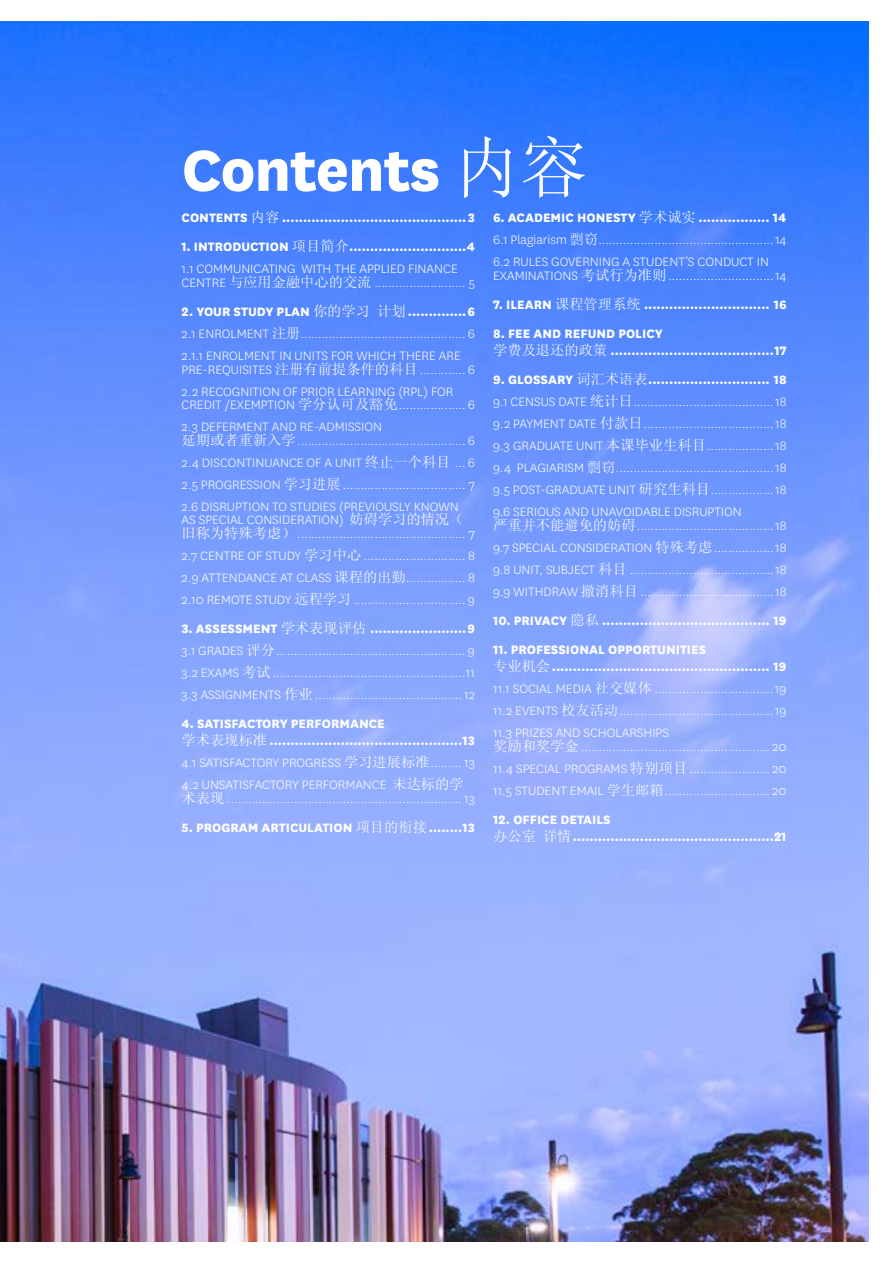
<style>
.page{position:relative;width:893px;height:1263px;background:#fff}
.page>*{position:absolute;margin:0;border:0;box-sizing:border-box;transform-origin:0 0}
.t1{font:800 67.5px "National";letter-spacing:-.015em;color:#fff}
.t2{font:300 14.25px/22px "National";color:#fff;text-align:justify}
.t3{font:800 14.25px/17.1px "National";color:#fff}
.s1{font-family:"Sim Sun";font-weight:400}
.s2{font-weight:300}
.s3{font-weight:800}
</style>
<div class="page">
<img style="left:0;top:21px;width:869px;height:1221px">
<h1 class="t1" style="left:182px;top:121px;width:407px">Contents <span class="s1">内容</span></h1>
<p class="t3" style="left:182px;top:208px;width:295px">CONTENTS <span class="s1">内容</span> ............................................3</p>
<p class="t3" style="left:182px;top:235px;width:295px;line-height:22px">1. INTRODUCTION <span class="s1">项目简介</span>............................4<br><span class="s2">1.1 COMMUNICATING WITH THE APPLIED FINANCE</span></p>
<p class="t2" style="left:182px;top:271px;width:295px">CENTRE <span class="s1">与应用金融中心的交流</span> .......................... 5</p>
<p class="t2" style="left:182px;top:300px;width:295px"><span class="s3">2. YOUR STUDY PLAN</span> <span class="s1">你的学习 计划</span><span class="s3">..............6<br></span>2.1 ENROLMENT <span class="s1">注册</span>............................................... 6<br>2.1.1 ENROLMENT IN UNITS FOR WHICH THERE ARE</p>
<p class="t2" style="left:182px;top:358px;width:295px">PRE-REQUISITES <span class="s1">注册有前提条件的科目</span> ............. 6<br>2.2 RECOGNITION OF PRIOR LEARNING (RPL) FOR</p>
<p class="t2" style="left:182px;top:393px;width:295px">CREDIT /EXEMPTION <span class="s1">学分认可及豁免</span>................... 6<br>2.3 DEFERMENT AND RE-ADMISSION</p>
<p class="t2" style="left:182px;top:429px;width:295px"><span class="s1">延期或者重新入学</span>................................................ 6<br>2.4 DISCONTINUANCE OF A UNIT <span class="s1">终止一个科目</span> ... 6<br>2.5 PROGRESSION <span class="s1">学习进展</span>................................... 7<br>2.6 DISRUPTION TO STUDIES (PREVIOUSLY KNOWN</p>
<p class="t2" style="left:182px;top:512px;width:295px;line-height:13.5px">AS SPECIAL CONSIDERATION) <span class="s1">妨碍学习的情况（旧称为特殊考虑）</span>................................................ 7</p>
<p class="t2" style="left:182px;top:544px;width:295px">2.7 CENTRE OF STUDY <span class="s1">学习中心</span> ............................. 8<br>2.9 ATTENDANCE AT CLASS <span class="s1">课程的出勤</span>................. 8<br>2.10 REMOTE STUDY <span class="s1">远程学习</span>................................ 9</p>
<p class="t2" style="left:182px;top:617px;width:295px"><span class="s3">3. ASSESSMENT</span> <span class="s1">学术表现评估</span> <span class="s3">.......................9<br></span>3.1 GRADES <span class="s1">评分</span>...................................................... 9<br>3.2 EXAMS <span class="s1">考试</span> .......................................................11<br>3.3 ASSIGNMENTS <span class="s1">作业</span> ..........................................12</p>
<p class="t3" style="left:182px;top:714px;width:295px">4. SATISFACTORY PERFORMANCE<br><span class="s1">学术表现标准</span> ..............................................13</p>
<p class="t2" style="left:182px;top:751px;width:295px">4.1 SATISFACTORY PROGRESS <span class="s1">学习进展标准</span>.........13<br>4.2 UNSATISFACTORY PERFORMANCE <span class="s1">未达标的学</span></p>
<p class="t2" style="left:182px;top:787px;width:295px"><span class="s1">术表现</span> ...................................................................13</p>
<p class="t3" style="left:182px;top:818px;width:295px">5. PROGRAM ARTICULATION <span class="s1">项目的衔接</span>........13</p>
<p class="t2" style="left:493px;top:206px;width:295px"><span class="s3">6. ACADEMIC HONESTY</span> <span class="s1">学术诚实</span> <span class="s3">................. 14<br></span>6.1 Plagiarism <span class="s1">剽窃</span>..................................................14<br>6.2 RULES GOVERNING A STUDENT’S CONDUCT IN</p>
<p class="t2" style="left:493px;top:264px;width:295px">EXAMINATIONS <span class="s1">考试行为准则</span>..............................14</p>
<p class="t3" style="left:493px;top:295px;width:295px">7. ILEARN <span class="s1">课程管理系统</span> .............................. 16</p>
<p class="t3" style="left:493px;top:324px;width:295px">8. FEE AND REFUND POLICY<br><span class="s1">学费及退还的政策</span> .......................................17</p>
<p class="t2" style="left:493px;top:368px;width:295px"><span class="s3">9. GLOSSARY</span> <span class="s1">词汇术语表</span><span class="s3">............................. 18<br></span>9.1 CENSUS DATE <span class="s1">统计日</span>........................................18<br>9.2 PAYMENT DATE <span class="s1">付款日</span>.....................................18<br>9.3 GRADUATE UNIT <span class="s1">本课毕业生科目</span>...................18<br>9.4 PLAGIARISM <span class="s1">剽窃</span>.............................................18<br>9.5 POST-GRADUATE UNIT <span class="s1">研究生科目</span>..................18<br>9.6 SERIOUS AND UNAVOIDABLE DISRUPTION</p>
<p class="t2" style="left:493px;top:514px;width:295px"><span class="s1">严重并不能避免的妨碍</span>.......................................18<br>9.7 SPECIAL CONSIDERATION <span class="s1">特殊考虑</span>.................18<br>9.8 UNIT, SUBJECT <span class="s1">科目</span> .........................................18<br>9.9 WITHDRAW <span class="s1">撤消科目</span> ......................................18</p>
<p class="t3" style="left:493px;top:611px;width:295px">10. PRIVACY <span class="s1">隐私</span> ........................................ 19</p>
<p class="t3" style="left:493px;top:640px;width:295px">11. PROFESSIONAL OPPORTUNITIES<br><span class="s1">专业机会</span>.................................................... 19</p>
<p class="t2" style="left:493px;top:677px;width:295px">11.1 SOCIAL MEDIA <span class="s1">社交媒体</span> ..................................19<br>11.2 EVENTS <span class="s1">校友活动</span>............................................19<br>11.3 PRIZES AND SCHOLARSHIPS</p>
<p class="t2" style="left:493px;top:735px;width:295px"><span class="s1">奖励和奖学金</span>...................................................... 20<br>11.4 SPECIAL PROGRAMS <span class="s1">特别项目</span> ....................... 20<br>11.5 STUDENT EMAIL <span class="s1">学生邮箱</span>.............................. 20</p>
<p class="t3" style="left:493px;top:810px;width:295px">12. OFFICE DETAILS<br><span class="s1">办公室 详情</span>................................................21</p>
</div>
